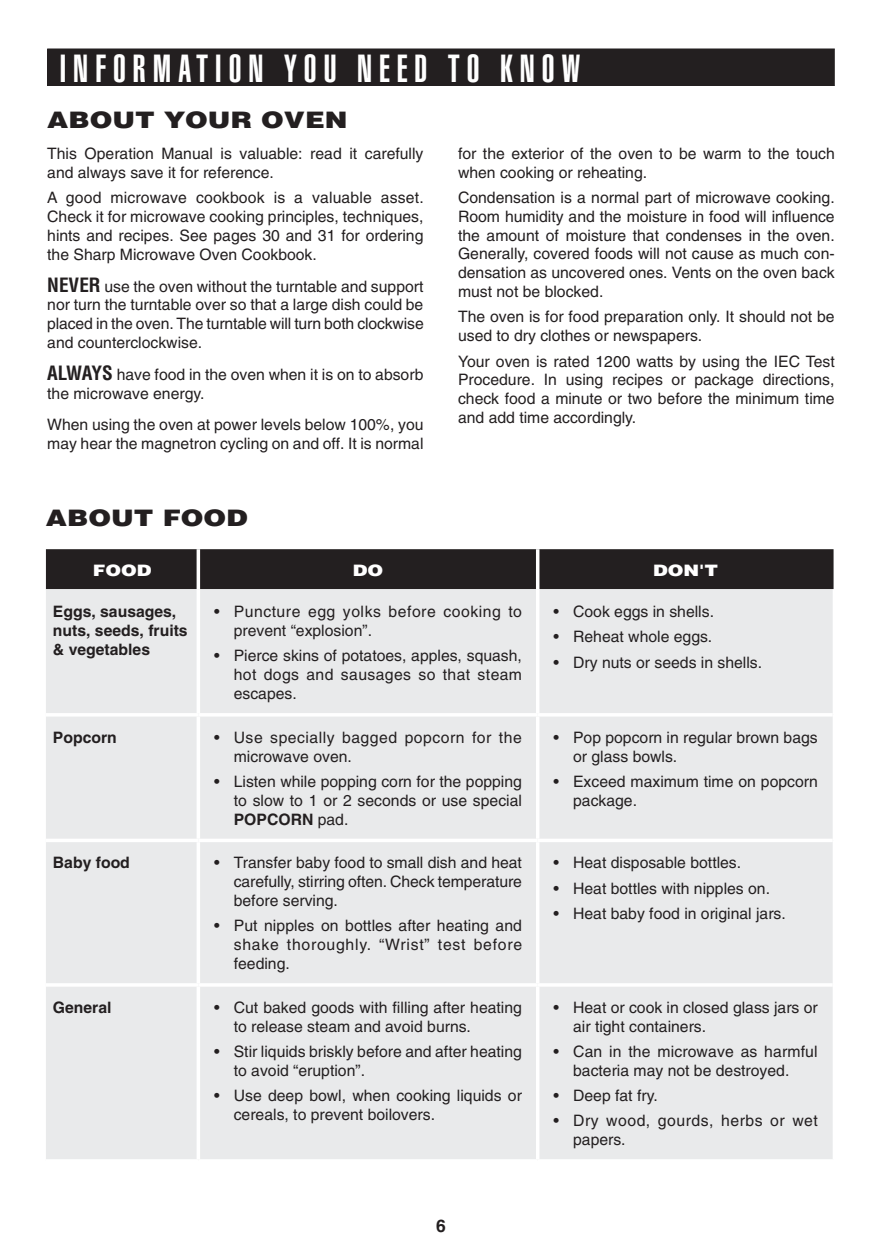
<style>
.page{position:relative;width:882px;height:1260px;background:#fff}
.page>*{position:absolute;margin:0;border:0;box-sizing:border-box;transform-origin:0 0}
.t1{font:900 extra-condensed 38.5px "Helvetica";letter-spacing:.185em;color:#fff}
.t2{font:900 22.75px "Helvetica";color:#231f20;scale:1.2 1}
.t3{font:15.75px/18.9px "Helvetica";color:#231f20}
.t4{font:15.75px/18.9px "Helvetica";letter-spacing:.035em;color:#231f20}
.t5{font:700 15.75px/18.9px "Helvetica";color:#231f20}
.t6{font:15.75px/18.9px "Helvetica";letter-spacing:.03em;color:#231f20}
.t7{font:900 15.75px "Helvetica";color:#fff;scale:1.2 1}
.s1{font-weight:700;font-stretch:condensed;font-size:19.25px}
</style>
<div class="page">
<div style="left:48px;top:49px;width:786px;height:36px;background:#231f20"></div>
<div style="left:47px;top:49px;width:788px;height:37px;border:1px solid #231f20"></div>
<div style="left:46px;top:549px;width:788px;height:40px;background:#231f20"></div>
<div style="left:46px;top:589px;width:787px;height:570px;background:#e9eaeb"></div>
<div style="left:200px;top:589px;width:336px;height:570px;background:#e9eaeb"></div>
<hr style="left:197px;top:549px;width:3px;height:40px;background:#fff">
<hr style="left:46px;top:713px;width:152px;height:4px;background:#fff">
<hr style="left:46px;top:839px;width:152px;height:3px;background:#fff">
<hr style="left:46px;top:983px;width:152px;height:4px;background:#fff">
<hr style="left:536px;top:549px;width:3px;height:40px;background:#fff">
<hr style="left:197px;top:589px;width:3px;height:124px;background:#fff">
<hr style="left:198px;top:713px;width:340px;height:4px;background:#fff">
<hr style="left:197px;top:717px;width:3px;height:122px;background:#fff">
<hr style="left:198px;top:839px;width:340px;height:3px;background:#fff">
<hr style="left:197px;top:842px;width:3px;height:141px;background:#fff">
<hr style="left:198px;top:983px;width:340px;height:4px;background:#fff">
<hr style="left:197px;top:987px;width:3px;height:172px;background:#fff">
<hr style="left:536px;top:589px;width:3px;height:124px;background:#fff">
<hr style="left:538px;top:713px;width:295px;height:4px;background:#fff">
<hr style="left:536px;top:717px;width:3px;height:122px;background:#fff">
<hr style="left:538px;top:839px;width:295px;height:3px;background:#fff">
<hr style="left:536px;top:842px;width:3px;height:141px;background:#fff">
<hr style="left:538px;top:983px;width:295px;height:4px;background:#fff">
<hr style="left:536px;top:987px;width:3px;height:172px;background:#fff">
<h1 class="t1" style="left:60px;top:47px;width:522px">INFORMATION YOU NEED TO KNOW</h1>
<h2 class="t2" style="left:47px;top:105px;width:216px">ABOUT YOUR OVEN</h2>
<p class="t3" style="left:47px;top:144px;width:378px">This Operation Manual is valuable: read it carefully and always save it for reference.</p>
<p class="t3" style="left:47px;top:188px;width:378px;text-align:justify">A good microwave cookbook is a valuable asset.<br>Check it for microwave cooking principles, techniques, hints and recipes. See pages 30 and 31 for ordering the Sharp Microwave Oven Cookbook.</p>
<p class="t3" style="left:47px;top:276px;width:378px;text-align:justify"><span class="s1">NEVER</span> use the oven without the turntable and support nor turn the turntable over so that a large dish could be placed in the oven. The turntable will turn both clockwise and counterclockwise.</p>
<p class="t3" style="left:47px;top:365px;width:378px"><span class="s1">ALWAYS</span> have food in the oven when it is on to absorb the microwave energy.</p>
<p class="t3" style="left:47px;top:415px;width:378px">When using the oven at power levels below 100%, you may hear the magnetron cycling on and off. It is normal</p>
<p class="t3" style="left:458px;top:144px;width:378px">for the exterior of the oven to be warm to the touch when cooking or reheating.</p>
<p class="t3" style="left:458px;top:188px;width:378px;text-align:justify">Condensation is a normal part of microwave cooking.<br>Room humidity and the moisture in food will influence the amount of moisture that condenses in the oven.<br>Generally, covered foods will not cause as much con&shy;densation as uncovered ones. Vents on the oven back must not be blocked.</p>
<p class="t3" style="left:458px;top:307px;width:378px">The oven is for food preparation only. It should not be used to dry clothes or newspapers.</p>
<p class="t3" style="left:458px;top:352px;width:378px;text-align:justify">Your oven is rated 1200 watts by using the IEC Test Procedure. In using recipes or package directions, check food a minute or two before the minimum time and add time accordingly.</p>
<h2 class="t2" style="left:46px;top:503px;width:170px">ABOUT FOOD</h2>
<p class="t7" style="left:93px;top:560px;width:49px">FOOD</p>
<p class="t7" style="left:353px;top:560px;width:27px">DO</p>
<p class="t7" style="left:653px;top:560px;width:56px">DON'T</p>
<p class="t5" style="left:53px;top:602px;width:136px">Eggs, sausages, nuts, seeds, fruits &amp; vegetables</p>
<p class="t4" style="left:234px;top:602px;width:290px;text-indent:-20px">• Puncture egg yolks before cooking to prevent “explosion”.</p>
<p class="t3" style="left:553px;top:602px;width:162px">• Cook eggs in shells.</p>
<p class="t3" style="left:553px;top:627px;width:160px">• Reheat whole eggs.</p>
<p class="t3" style="left:553px;top:653px;width:210px">• Dry nuts or seeds in shells.</p>
<p class="t3" style="left:234px;top:646px;width:290px;text-align:justify;text-indent:-20px">• Pierce skins of potatoes, apples, squash, hot dogs and sausages so that steam escapes.</p>
<p class="t5" style="left:53px;top:728px;width:65px">Popcorn</p>
<p class="t6" style="left:234px;top:728px;width:290px;text-indent:-20px">• Use specially bagged popcorn for the microwave oven.</p>
<p class="t3" style="left:214px;top:772px;width:309px;text-align:right">• Listen while popping corn for the popping to slow to 1 or 2 seconds or use special</p>
<p class="t5" style="left:234px;top:809px;width:23px">Popcorn</p>
<p class="t3" style="left:318px;top:810px;width:32px">pad.</p>
<p class="t5" style="left:53px;top:853px;width:79px">Baby food</p>
<p class="t3" style="left:234px;top:853px;width:290px;text-align:justify;text-indent:-20px">• Transfer baby food to small dish and heat carefully, stirring often. Check temperature before serving.</p>
<p class="t3" style="left:234px;top:916px;width:290px;text-align:justify;text-indent:-20px">• Put nipples on bottles after heating and shake thoroughly. “Wrist” test before feeding.</p>
<p class="t5" style="left:53px;top:998px;width:60px">General</p>
<p class="t3" style="left:234px;top:998px;width:290px;text-indent:-20px">• Cut baked goods with filling after heating to release steam and avoid burns.</p>
<p class="t3" style="left:234px;top:1042px;width:290px;text-indent:-20px">• Stir liquids briskly before and after heating to avoid “eruption”.</p>
<p class="t3" style="left:234px;top:1086px;width:290px;text-indent:-20px">• Use deep bowl, when cooking liquids or cereals, to prevent boilovers.</p>
<p class="t3" style="left:573px;top:728px;width:246px;text-indent:-20px">• Pop popcorn in regular brown bags or glass bowls.</p>
<p class="t3" style="left:573px;top:772px;width:246px;text-indent:-20px">• Exceed maximum time on popcorn package.</p>
<p class="t3" style="left:553px;top:853px;width:189px">• Heat disposable bottles.</p>
<p class="t3" style="left:553px;top:879px;width:218px">• Heat bottles with nipples on.</p>
<p class="t3" style="left:553px;top:904px;width:234px">• Heat baby food in original jars.</p>
<p class="t3" style="left:573px;top:998px;width:246px;text-indent:-20px">• Heat or cook in closed glass jars or air tight containers.</p>
<p class="t3" style="left:553px;top:1042px;width:266px;text-align:center">• Can in the microwave as harmful bacteria may not be destroyed.</p>
<p class="t3" style="left:553px;top:1086px;width:106px">• Deep fat fry.</p>
<p class="t4" style="left:573px;top:1111px;width:246px;text-indent:-20px">• Dry wood, gourds, herbs or wet papers.</p>
</div>
